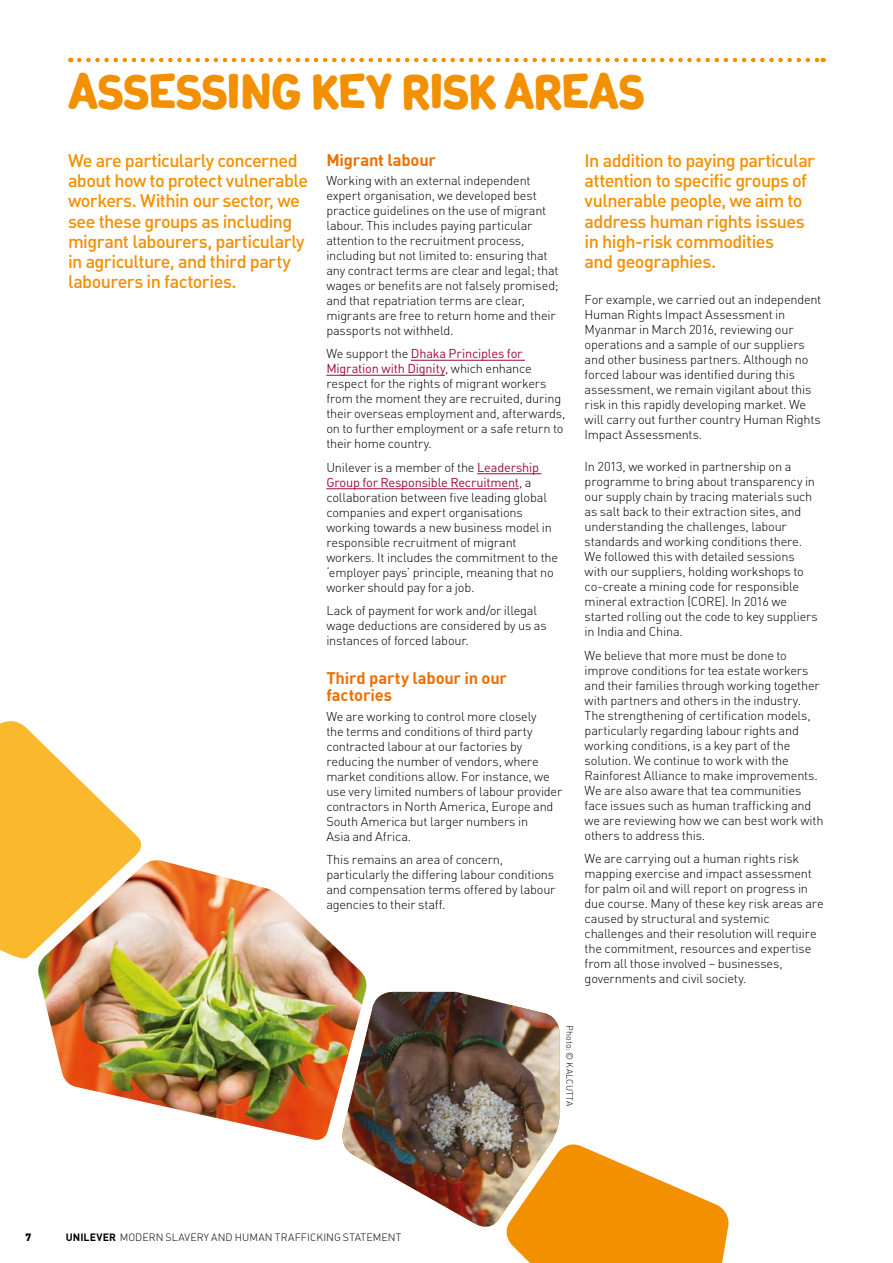
<style>
.page{position:relative;width:893px;height:1263px;background:#fff}
.page>*{position:absolute;margin:0;border:0;box-sizing:border-box;transform-origin:0 0}
.t1{font:700 48px "Unilever Illustrative Type";letter-spacing:-.04em;color:#f39000}
.t2{font:500 18px/20.2px "DIN Pro";letter-spacing:-.03em;color:#f39000}
.t3{font:700 16.5px/17.2px "Unilever DIN Offc Pro";letter-spacing:-.01em;color:#ed7004}
.t4{font:300 12.75px/15px "DIN Pro";letter-spacing:-.015em;color:#000}
.t5{font:300 10.5px "DIN Pro";letter-spacing:.005em;color:#000}
.t6{font:900 10.5px "DIN Pro";color:#000}
.t7{font:300 9px "DIN Pro";color:#000}
.s1{font-weight:400;color:#9c0c35}
.s2{font-weight:700}
</style>
<div class="page">
<hr style="left:326px;top:488px;width:193px;height:1px;background:#9c0c35">
<hr style="left:477px;top:473px;width:65px;height:1px;background:#9c0c35">
<hr style="left:326px;top:375px;width:119px;height:1px;background:#9c0c35">
<hr style="left:411px;top:360px;width:114px;height:1px;background:#9c0c35">
<svg style="left:79px;top:58px;width:745px;height:4px"></svg>
<img style="left:38px;top:860px;width:329px;height:280px">
<svg style="left:0;top:721px;width:146px;height:240px"></svg>
<img style="left:339px;top:992px;width:220px;height:235px">
<svg style="left:501px;top:1140px;width:228px;height:123px"></svg>
<h1 class="t1" style="left:68px;top:63px;width:578px">ASSESSING KEY RISK AREAS</h1>
<h2 class="t2" style="left:68px;top:148px;width:242px">We are particularly concerned about how to protect vulnerable workers. Within our sector, we see these groups as including migrant labourers, particularly in agriculture, and third party labourers in factories.</h2>
<p class="t3" style="left:326px;top:149px;width:111px">Migrant labour</p>
<p class="t4" style="left:326px;top:172px;width:234px">Working with an external independent expert organisation, we developed best practice guidelines on the use of migrant labour. This includes paying particular attention to the recruitment process, including but not limited to: ensuring that any contract terms are clear and legal; that wages or benefits are not falsely promised; and that repatriation terms are clear, migrants are free to return home and their passports not withheld.</p>
<p class="t4" style="left:326px;top:345px;width:241px">We support the <span class="s1">Dhaka Principles for Migration with Dignity</span>, which enhance respect for the rights of migrant workers from the moment they are recruited, during their overseas employment and, afterwards, on to further employment or a safe return to their home country.</p>
<p class="t4" style="left:326px;top:459px;width:233px">Unilever is a member of the <span class="s1">Leadership Group for Responsible Recruitment</span>, a collaboration between five leading global companies and expert organisations working towards a new business model in responsible recruitment of migrant workers. It includes the commitment to the ‘employer pays’ principle, meaning that no worker should pay for a job.</p>
<p class="t4" style="left:326px;top:602px;width:222px">Lack of payment for work and/or illegal wage deductions are considered by us as instances of forced labour.</p>
<p class="t3" style="left:326px;top:667px;width:182px">Third party labour in our factories</p>
<p class="t4" style="left:326px;top:707px;width:237px">We are working to control more closely<br>the terms and conditions of third party contracted labour at our factories by reducing the number of vendors, where market conditions allow. For instance, we use very limited numbers of labour provider contractors in North America, Europe and South America but larger numbers in<br>Asia and Africa.</p>
<p class="t4" style="left:326px;top:851px;width:231px">This remains an area of concern, particularly the differing labour conditions and compensation terms offered by labour agencies to their staff.</p>
<h2 class="t2" style="left:585px;top:148px;width:232px">In addition to paying particular attention to specific groups of vulnerable people, we aim to address human rights issues in high-risk commodities<br>and geographies.</h2>
<p class="t4" style="left:585px;top:291px;width:238px">For example, we carried out an independent Human Rights Impact Assessment in Myanmar in March 2016, reviewing our operations and a sample of our suppliers and other business partners. Although no forced labour was identified during this assessment, we remain vigilant about this risk in this rapidly developing market. We will carry out further country Human Rights Impact Assessments.</p>
<p class="t4" style="left:585px;top:458px;width:235px">In 2013, we worked in partnership on a programme to bring about transparency in our supply chain by tracing materials such as salt back to their extraction sites, and understanding the challenges, labour standards and working conditions there.<br>We followed this with detailed sessions with our suppliers, holding workshops to co-create a mining code for responsible mineral extraction (CORE). In 2016 we started rolling out the code to key suppliers in India and China.</p>
<p class="t4" style="left:585px;top:647px;width:240px">We believe that more must be done to improve conditions for tea estate workers and their families through working together with partners and others in the industry.<br>The strengthening of certification models, particularly regarding labour rights and working conditions, is a key part of the solution. We continue to work with the Rainforest Alliance to make improvements.<br>We are also aware that tea communities face issues such as human trafficking and we are reviewing how we can best work with others to address this.</p>
<p class="t4" style="left:585px;top:850px;width:240px">We are carrying out a human rights risk mapping exercise and impact assessment for palm oil and will report on progress in due course. Many of these key risk areas are caused by structural and systemic challenges and their resolution will require the commitment, resources and expertise from all those involved – businesses, governments and civil society.</p>
<p class="t7" style="left:577px;top:1025px;width:83px;rotate:90deg">Photo: © KALCUTTA</p>
<p class="t6" style="left:26px;top:1228px;width:7px">7</p>
<p class="t5" style="left:66px;top:1229px;width:337px"><span class="s2">UNILEVER</span> MODERN SLAVERY AND HUMAN TRAFFICKING STATEMENT</p>
</div>
